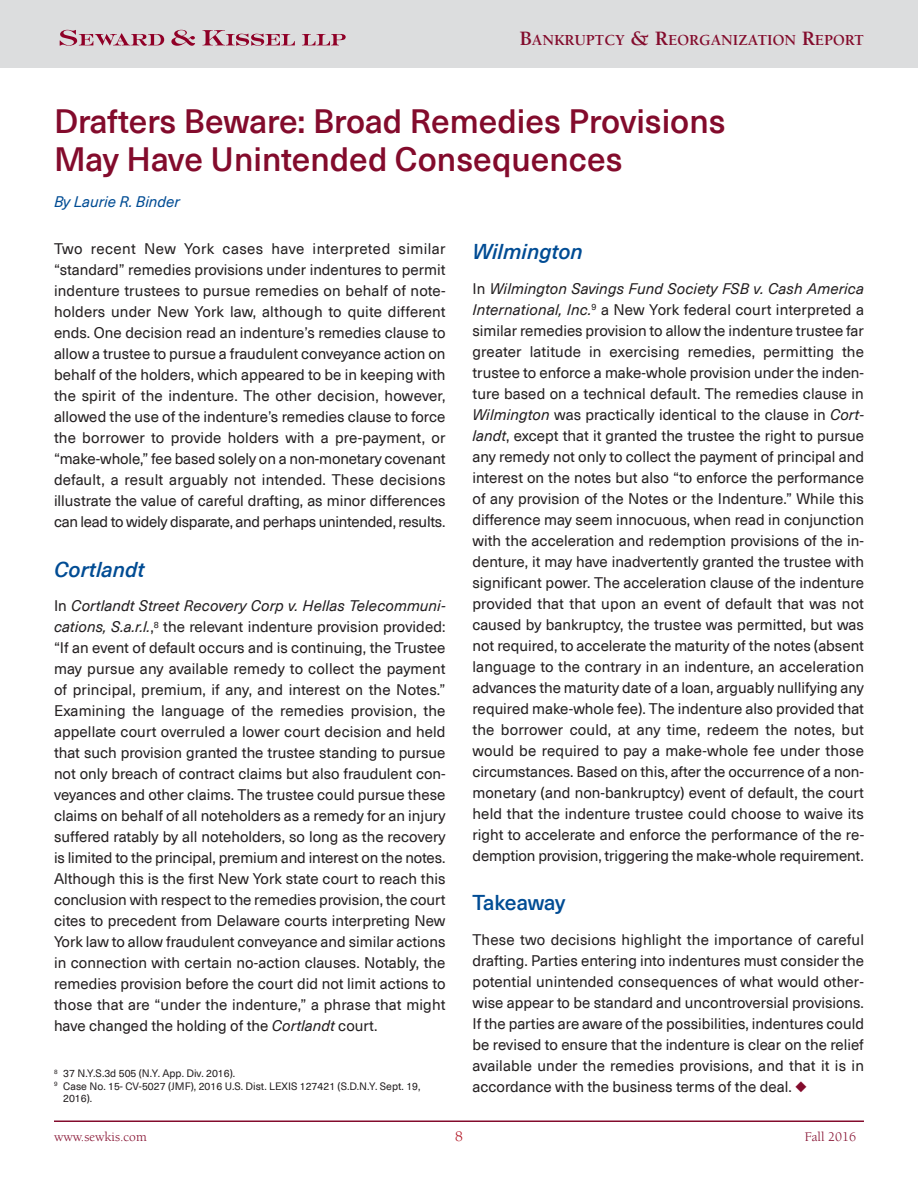
<style>
.page{position:relative;width:918px;height:1188px;background:#fff}
.page>*{position:absolute;margin:0;border:0;box-sizing:border-box;transform-origin:0 0}
.t1{font:500 33px/37.5px "Neue Haas Unica Pro";color:#830b2c}
.t2{font:italic 500 21px "Neue Haas Unica Pro";color:#004c94}
.t3{font:500 21px "Neue Haas Unica Pro";letter-spacing:-.01em;color:#004c94}
.t4{font:700 15.75px "Berkeley";color:#830b2c}
.t5{font:15px/21px "Neue Haas Unica Pro";letter-spacing:-.01em;color:#231f20;text-align:justify}
.t6{font:italic 15px "Neue Haas Unica Pro";color:#004c94}
.t7{font:15px "Berkeley";color:#b00f1e}
.t8{font:13.5px "Berkeley";color:#830b2c}
.t9{font:10.5px "Neue Haas Unica Pro";color:#231f20}
.s1{font-size:21px}
.s2{font-style:italic}
.s3{color:#830b2c}
</style>
<div class="page">
<div style="left:0;top:0;width:918px;height:68px;background:#dcddde"></div>
<svg style="left:60px;top:30px;width:104px;height:16px"></svg>
<svg style="left:171px;top:30px;width:24px;height:16px"></svg>
<svg style="left:202px;top:30px;width:93px;height:16px"></svg>
<svg style="left:302px;top:34px;width:44px;height:11px"></svg>
<hr style="left:54px;top:1120px;width:810px;height:2px;background:#830b2c">
<p class="t4" style="left:520px;top:34px;width:346px"><span class="s1">B</span>ANKRUPTCY <span class="s1">&amp; R</span>EORGANIZATION <span class="s1">R</span>EPORT</p>
<h1 class="t1" style="left:54px;top:101px;width:673px">Drafters Beware: Broad Remedies Provisions<br>May Have Unintended Consequences</h1>
<p class="t6" style="left:54px;top:189px;width:127px">By Laurie R. Binder</p>
<p class="t5" style="left:54px;top:238px;width:393px">Two recent New York cases have interpreted similar “standard” remedies provisions under indentures to permit indenture trustees to pursue remedies on behalf of note&shy;holders under New York law, although to quite different ends. One decision read an indenture’s remedies clause to allow a trustee to pursue a fraudulent conveyance action on behalf of the holders, which appeared to be in keeping with the spirit of the indenture. The other decision, however, allowed the use of the indenture’s remedies clause to force the borrower to provide holders with a pre-payment, or “make-whole,” fee based solely on a non-monetary covenant default, a result arguably not intended. These decisions illustrate the value of careful drafting, as minor differences can lead to widely disparate, and perhaps unintended, results.</p>
<h2 class="t2" style="left:54px;top:552px;width:92px">Cortlandt</h2>
<p class="t5" style="left:54px;top:595px;width:393px">In <span class="s2">Cortlandt Street Recovery Corp v. Hellas Telecommuni&shy;cations, S.a.r.l.</span>,<sup>8</sup> the relevant indenture provision provided: “If an event of default occurs and is continuing, the Trustee may pursue any available remedy to collect the payment of principal, premium, if any, and interest on the Notes.” Examining the language of the remedies provision, the appellate court overruled a lower court decision and held that such provision granted the trustee standing to pursue not only breach of contract claims but also fraudulent con&shy;veyances and other claims. The trustee could pursue these claims on behalf of all noteholders as a remedy for an injury suffered ratably by all noteholders, so long as the recovery is limited to the principal, premium and interest on the notes.<br>Although this is the first New York state court to reach this conclusion with respect to the remedies provision, the court cites to precedent from Delaware courts interpreting New York law to allow fraudulent conveyance and similar actions in connection with certain no-action clauses. Notably, the remedies provision before the court did not limit actions to those that are “under the indenture,” a phrase that might have changed the holding of the <span class="s2">Cortlandt</span> court.</p>
<p class="t9" style="left:54px;top:1065px;width:183px"><sup>8</sup> 37 N.Y.S.3d 505 (N.Y. App. Div. 2016).</p>
<p class="t9" style="left:54px;top:1077px;width:368px"><sup>9</sup> Case No. 15- CV-5027 (JMF), 2016 U.S. Dist. LEXIS 127421 (S.D.N.Y. Sept. 19,</p>
<p class="t9" style="left:63px;top:1090px;width:31px">2016).</p>
<h2 class="t2" style="left:472px;top:235px;width:112px">Wilmington</h2>
<p class="t5" style="left:472px;top:277px;width:393px">In <span class="s2">Wilmington Savings Fund Society FSB v. Cash America International, Inc.</span><sup>9</sup> a New York federal court interpreted a similar remedies provision to allow the indenture trustee far greater latitude in exercising remedies, permitting the trustee to enforce a make-whole provision under the inden&shy;ture based on a technical default. The remedies clause in <span class="s2">Wilmington</span> was practically identical to the clause in <span class="s2">Cort&shy;landt</span>, except that it granted the trustee the right to pursue any remedy not only to collect the payment of principal and interest on the notes but also “to enforce the performance of any provision of the Notes or the Indenture.” While this difference may seem innocuous, when read in conjunction with the acceleration and redemption provisions of the in&shy;denture, it may have inadvertently granted the trustee with significant power. The acceleration clause of the indenture provided that that upon an event of default that was not caused by bankruptcy, the trustee was permitted, but was not required, to accelerate the maturity of the notes (absent language to the contrary in an indenture, an acceleration advances the maturity date of a loan, arguably nullifying any required make-whole fee). The indenture also provided that the borrower could, at any time, redeem the notes, but would be required to pay a make-whole fee under those circumstances. Based on this, after the occurrence of a non&shy;monetary (and non-bankruptcy) event of default, the court held that the indenture trustee could choose to waive its right to accelerate and enforce the performance of the re&shy;demption provision, triggering the make-whole requirement.</p>
<h2 class="t3" style="left:472px;top:886px;width:94px">Takeaway</h2>
<p class="t5" style="left:472px;top:928px;width:393px">These two decisions highlight the importance of careful drafting. Parties entering into indentures must consider the potential unintended consequences of what would other&shy;wise appear to be standard and uncontroversial provisions.<br>If the parties are aware of the possibilities, indentures could be revised to ensure that the indenture is clear on the relief available under the remedies provisions, and that it is in accordance with the business terms of the deal. <span class="s3">◆</span></p>
<p class="t8" style="left:54px;top:1131px;width:94px">www.sewkis.com</p>
<p class="t7" style="left:455px;top:1130px;width:9px">8</p>
<p class="t8" style="left:805px;top:1131px;width:53px">Fall 2016</p>
</div>
